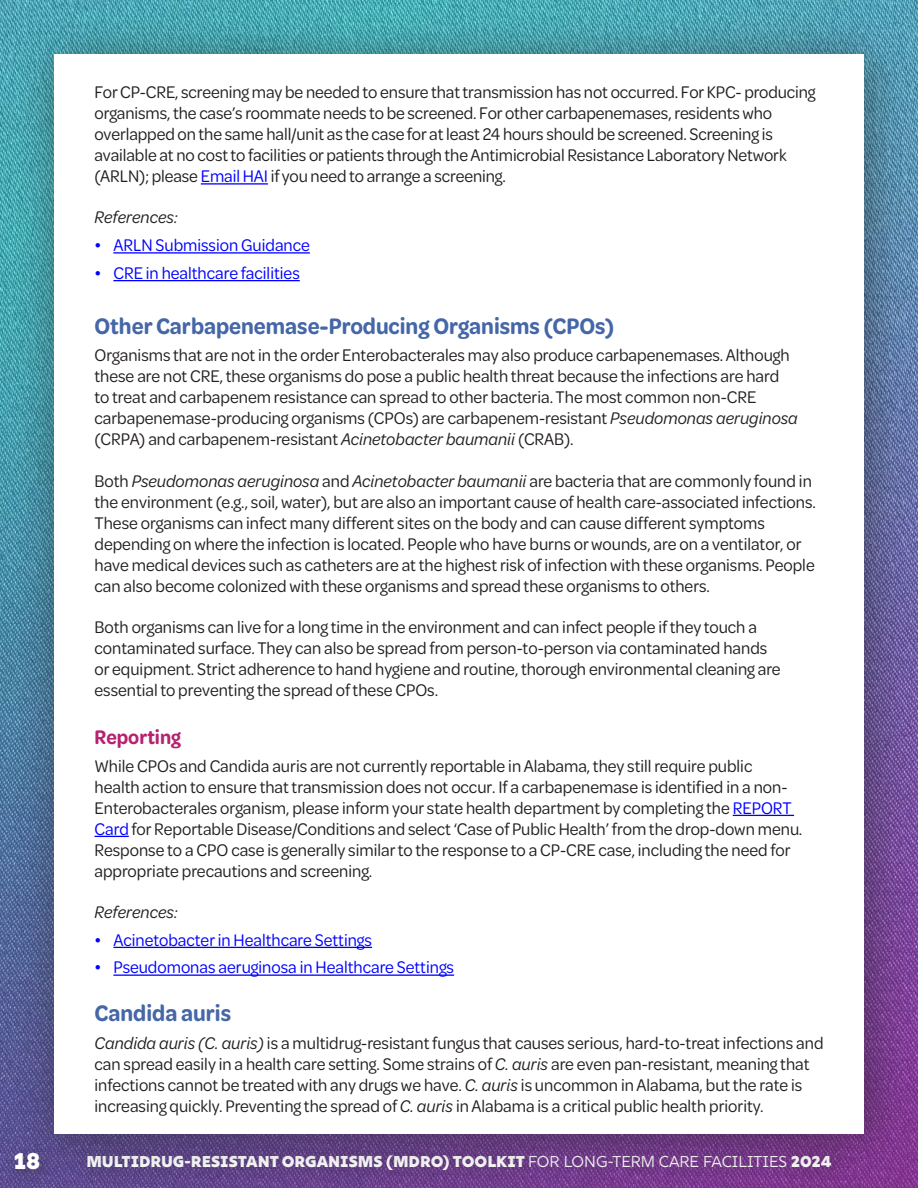
<style>
.page{position:relative;width:918px;height:1188px;background:#fff}
.page>*{position:absolute;margin:0;border:0;box-sizing:border-box;transform-origin:0 0}
.Body_Text{font:600 24px "Omnes Semi Cond";color:#4566a7}
.t1{font:900 22.65px "Rig Sans";color:#fff}
.Body_Text-2{font:600 21px "Omnes Semi Cond";color:#b62270}
.Body_Text-3{font:18px/21px "Omnes Semi Cond";color:#231f20}
.List_Paragraph{font:18px "Omnes Semi Cond";color:#00f}
.Body_Text-4{font:18px "Omnes Semi Cond";color:#00f}
.List_Paragraph-2{font:italic 18px "Omnes Semi Cond";color:#231f20}
.t2{font:900 15.75px "Rig Sans";color:#fff}
.s1{color:#00f}
.s2{font-style:italic}
.s3{font-weight:400}
</style>
<div class="page">
<img style="left:0;top:0;width:918px;height:1188px">
<div style="left:70px;top:1137px;width:786px;height:51px;background:#231f20;opacity:.5"></div>
<div style="left:13px;top:13px;width:901px;height:1171px;background:#231f20;opacity:.5"></div>
<div style="left:54px;top:54px;width:810px;height:1080px;background:#fff"></div>
<div style="left:4px;top:1142px;width:52px;height:44px;background:#231f20;opacity:.5"></div>
<hr style="left:201px;top:183px;width:67px;height:2px;background:#00f">
<hr style="left:113px;top:252px;width:197px;height:2px;background:#00f">
<hr style="left:113px;top:280px;width:187px;height:1px;background:#00f">
<hr style="left:733px;top:815px;width:61px;height:1px;background:#00f">
<hr style="left:94px;top:836px;width:35px;height:1px;background:#00f">
<hr style="left:113px;top:947px;width:259px;height:1px;background:#00f">
<hr style="left:113px;top:975px;width:341px;height:1px;background:#00f">
<p class="Body_Text-3" style="left:94px;top:81px;width:723px">For CP-CRE, screening may be needed to ensure that transmission has not occurred. For KPC- producing organisms, the case’s roommate needs to be screened. For other carbapenemases, residents who overlapped on the same hall/unit as the case for at least 24 hours should be screened. Screening is available at no cost to facilities or patients through the Antimicrobial Resistance Laboratory Network (ARLN); please <span class="s1">Email HAI</span> if you need to arrange a screening.</p>
<p class="List_Paragraph-2" style="left:94px;top:206px;width:85px">References:</p>
<p class="List_Paragraph" style="left:94px;top:234px;width:217px">• ARLN Submission Guidance</p>
<p class="Body_Text-4" style="left:94px;top:261px;width:207px">• CRE in healthcare facilities</p>
<p class="Body_Text" style="left:94px;top:309px;width:521px">Other Carbapenemase-Producing Organisms (CPOs)</p>
<p class="Body_Text-3" style="left:94px;top:344px;width:705px">Organisms that are not in the order Enterobacterales may also produce carbapenemases. Although these are not CRE, these organisms do pose a public health threat because the infections are hard to treat and carbapenem resistance can spread to other bacteria. The most common non-CRE carbapenemase-producing organisms (CPOs) are carbapenem-resistant <span class="s2">Pseudomonas aeruginosa </span>(CRPA) and carbapenem-resistant <span class="s2">Acinetobacter baumanii</span> (CRAB).</p>
<p class="Body_Text-3" style="left:94px;top:469px;width:723px">Both <span class="s2">Pseudomonas aeruginosa</span> and <span class="s2">Acinetobacter baumanii</span> are bacteria that are commonly found in the environment (e.g., soil, water), but are also an important cause of health care-associated infections.<br>These organisms can infect many different sites on the body and can cause different symptoms depending on where the infection is located. People who have burns or wounds, are on a ventilator, or have medical devices such as catheters are at the highest risk of infection with these organisms. People can also become colonized with these organisms and spread these organisms to others.</p>
<p class="Body_Text-3" style="left:94px;top:616px;width:688px">Both organisms can live for a long time in the environment and can infect people if they touch a contaminated surface. They can also be spread from person-to-person via contaminated hands or equipment. Strict adherence to hand hygiene and routine, thorough environmental cleaning are essential to preventing the spread of these CPOs.</p>
<p class="Body_Text-2" style="left:94px;top:723px;width:88px">Reporting</p>
<p class="Body_Text-3" style="left:94px;top:754px;width:709px">While CPOs and Candida auris are not currently reportable in Alabama, they still require public<br>health action to ensure that transmission does not occur. If a carbapenemase is identified in a non-Enterobacterales organism, please inform your state health department by completing the <span class="s1">REPORT Card</span> for Reportable Disease/Conditions and select ‘Case of Public Health’ from the drop-down menu.<br>Response to a CPO case is generally similar to the response to a CP-CRE case, including the need for appropriate precautions and screening.</p>
<p class="List_Paragraph-2" style="left:94px;top:900px;width:85px">References:</p>
<p class="List_Paragraph" style="left:94px;top:928px;width:279px">• Acinetobacter in Healthcare Settings</p>
<p class="List_Paragraph" style="left:94px;top:956px;width:361px">• Pseudomonas aeruginosa in Healthcare Settings</p>
<p class="Body_Text" style="left:94px;top:997px;width:138px">Candida auris</p>
<p class="Body_Text-3" style="left:94px;top:1032px;width:731px"><span class="s2">Candida auris (C. auris)</span> is a multidrug-resistant fungus that causes serious, hard-to-treat infections and can spread easily in a health care setting. Some strains of <span class="s2">C. auris</span> are even pan-resistant, meaning that infections cannot be treated with any drugs we have. <span class="s2">C. auris</span> is uncommon in Alabama, but the rate is increasing quickly. Preventing the spread of <span class="s2">C. auris</span> in Alabama is a critical public health priority.</p>
<p class="t1" style="left:14px;top:1147px;width:28px">18</p>
<p class="t2" style="left:86px;top:1151px;width:747px">MULTIDRUG-RESISTANT ORGANISMS (MDRO) TOOLKIT <span class="s3">FOR LONG-TERM CARE FACILITIES</span> 2024</p>
</div>
